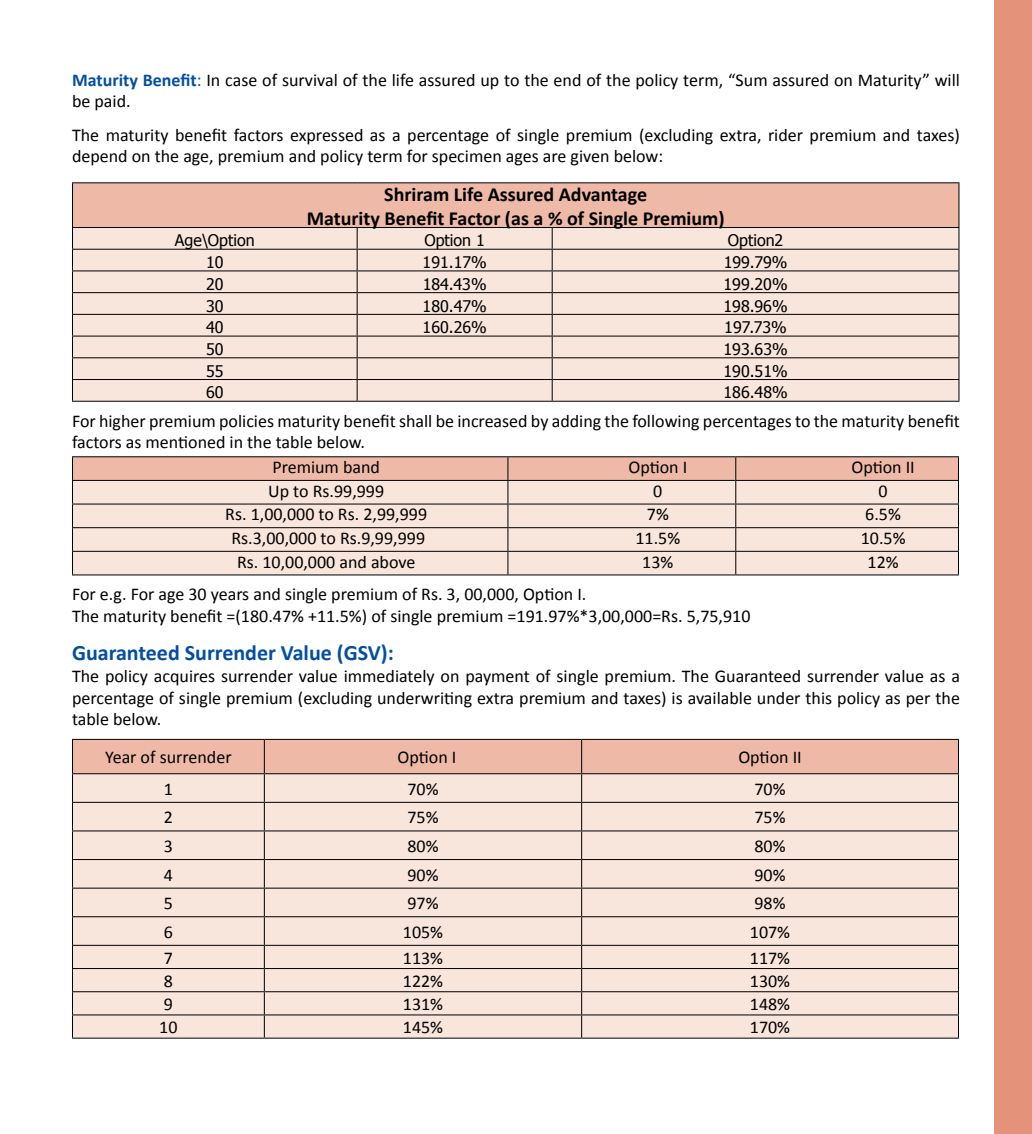
<style>
.page{position:relative;width:1032px;height:1134px;background:#fff}
.page>*{position:absolute;margin:0;border:0;box-sizing:border-box;transform-origin:0 0}
.t1{font:700 22px "Calibri";color:#034ea2}
.t2{font:700 20px/24px "Calibri";color:#000;text-align:center}
.t3{font:18px/21.6px "Calibri";color:#000}
.t4{font:16px "Tahoma";color:#000}
.s1{font-weight:700;color:#034ea2}
.s2{color:#034ea2}
</style>
<div class="page">
<div style="left:72px;top:183px;width:887px;height:44px;background:#eebaa7"></div>
<div style="left:73px;top:228px;width:885px;height:173px;background:#f8e5dc"></div>
<hr style="left:72px;top:182px;width:285px;height:1px;background:#000">
<hr style="left:72px;top:183px;width:1px;height:44px;background:#000">
<hr style="left:357px;top:182px;width:195px;height:1px;background:#000">
<hr style="left:552px;top:182px;width:407px;height:1px;background:#000">
<hr style="left:958px;top:183px;width:1px;height:44px;background:#000">
<hr style="left:72px;top:227px;width:285px;height:1px;background:#000">
<hr style="left:357px;top:227px;width:195px;height:1px;background:#000">
<hr style="left:552px;top:227px;width:407px;height:1px;background:#000">
<hr style="left:72px;top:249px;width:285px;height:1px;background:#000">
<hr style="left:357px;top:249px;width:195px;height:1px;background:#000">
<hr style="left:552px;top:249px;width:407px;height:1px;background:#000">
<hr style="left:72px;top:270px;width:285px;height:1px;background:#000">
<hr style="left:357px;top:270px;width:195px;height:1px;background:#000">
<hr style="left:552px;top:270px;width:407px;height:1px;background:#000">
<hr style="left:72px;top:292px;width:285px;height:1px;background:#000">
<hr style="left:357px;top:292px;width:195px;height:1px;background:#000">
<hr style="left:552px;top:292px;width:407px;height:1px;background:#000">
<hr style="left:72px;top:314px;width:285px;height:1px;background:#000">
<hr style="left:357px;top:314px;width:195px;height:1px;background:#000">
<hr style="left:552px;top:314px;width:407px;height:1px;background:#000">
<hr style="left:72px;top:336px;width:285px;height:1px;background:#000">
<hr style="left:357px;top:336px;width:195px;height:1px;background:#000">
<hr style="left:552px;top:336px;width:407px;height:1px;background:#000">
<hr style="left:72px;top:357px;width:285px;height:1px;background:#000">
<hr style="left:357px;top:357px;width:195px;height:1px;background:#000">
<hr style="left:552px;top:357px;width:407px;height:1px;background:#000">
<hr style="left:72px;top:379px;width:285px;height:1px;background:#000">
<svg style="left:72px;top:228px;width:1px;height:173px"></svg>
<hr style="left:357px;top:379px;width:195px;height:1px;background:#000">
<svg style="left:357px;top:228px;width:1px;height:173px"></svg>
<hr style="left:552px;top:379px;width:407px;height:1px;background:#000">
<svg style="left:552px;top:228px;width:1px;height:173px"></svg>
<svg style="left:958px;top:228px;width:1px;height:173px"></svg>
<hr style="left:72px;top:401px;width:285px;height:1px;background:#000">
<hr style="left:357px;top:401px;width:195px;height:1px;background:#000">
<hr style="left:552px;top:401px;width:407px;height:1px;background:#000">
<hr style="left:72px;top:456px;width:436px;height:1px;background:#000">
<hr style="left:508px;top:456px;width:228px;height:1px;background:#000">
<hr style="left:736px;top:456px;width:223px;height:1px;background:#000">
<svg style="left:72px;top:457px;width:887px;height:117px;background:#ebd3c8"></svg>
<hr style="left:72px;top:574px;width:436px;height:1px;background:#000">
<hr style="left:508px;top:574px;width:228px;height:1px;background:#000">
<hr style="left:736px;top:574px;width:223px;height:1px;background:#000">
<svg style="left:72px;top:739px;width:887px;height:299px;background:#ecd6cc"></svg>
<hr style="left:72px;top:1038px;width:192px;height:1px;background:#000">
<hr style="left:264px;top:1038px;width:318px;height:1px;background:#000">
<hr style="left:582px;top:1038px;width:377px;height:1px;background:#000">
<div style="left:994px;top:0;width:38px;height:1134px;background:#e5927a"></div>
<p class="t3" style="left:72px;top:69px;width:889px"><span class="s1">Maturity Benefit</span><span class="s2">:</span> In case of survival of the life assured up to the end of the policy term, “Sum assured on Maturity” will be paid.</p>
<p class="t3" style="left:72px;top:124px;width:889px">The maturity benefit factors expressed as a percentage of single premium (excluding extra, rider premium and taxes) depend on the age, premium and policy term for specimen ages are given below:</p>
<p class="t2" style="left:307px;top:182px;width:420px">Shriram Life Assured Advantage<br>Maturity Benefit Factor (as a % of Single Premium)</p>
<p class="t4" style="left:175px;top:230px;width:81px">Age\Option</p>
<p class="t4" style="left:424px;top:230px;width:62px">Option 1</p>
<p class="t4" style="left:728px;top:230px;width:57px">Option2</p>
<p class="t4" style="left:206px;top:252px;width:19px">10</p>
<p class="t4" style="left:423px;top:252px;width:66px">191.17%</p>
<p class="t4" style="left:724px;top:252px;width:65px">199.79%</p>
<p class="t4" style="left:206px;top:273px;width:19px">20</p>
<p class="t4" style="left:423px;top:273px;width:65px">184.43%</p>
<p class="t4" style="left:723px;top:273px;width:66px">199.20%</p>
<p class="t4" style="left:206px;top:295px;width:19px">30</p>
<p class="t4" style="left:423px;top:295px;width:66px">180.47%</p>
<p class="t4" style="left:723px;top:295px;width:66px">198.96%</p>
<p class="t4" style="left:206px;top:317px;width:19px">40</p>
<p class="t4" style="left:423px;top:317px;width:66px">160.26%</p>
<p class="t4" style="left:724px;top:317px;width:64px">197.73%</p>
<p class="t4" style="left:206px;top:338px;width:19px">50</p>
<p class="t4" style="left:723px;top:338px;width:66px">193.63%</p>
<p class="t4" style="left:206px;top:360px;width:19px">55</p>
<p class="t4" style="left:723px;top:360px;width:66px">190.51%</p>
<p class="t4" style="left:206px;top:382px;width:19px">60</p>
<p class="t4" style="left:723px;top:382px;width:66px">186.48%</p>
<p class="t3" style="left:72px;top:410px;width:889px">For higher premium policies maturity benefit shall be increased by adding the following percentages to the maturity benefit factors as mentioned in the table below.</p>
<p class="t3" style="left:272px;top:456px;width:109px">Premium band</p>
<p class="t3" style="left:628px;top:456px;width:60px">Option I</p>
<p class="t3" style="left:851px;top:456px;width:65px">Option II</p>
<p class="t3" style="left:268px;top:480px;width:117px">Up to Rs.99,999</p>
<p class="t3" style="left:653px;top:480px;width:11px">0</p>
<p class="t3" style="left:878px;top:480px;width:11px">0</p>
<p class="t3" style="left:225px;top:504px;width:203px">Rs. 1,00,000 to Rs. 2,99,999</p>
<p class="t3" style="left:647px;top:504px;width:23px">7%</p>
<p class="t3" style="left:865px;top:504px;width:37px">6.5%</p>
<p class="t3" style="left:231px;top:527px;width:195px">Rs.3,00,000 to Rs.9,99,999</p>
<p class="t3" style="left:635px;top:527px;width:46px">11.5%</p>
<p class="t3" style="left:861px;top:527px;width:46px">10.5%</p>
<p class="t3" style="left:237px;top:551px;width:180px">Rs. 10,00,000 and above</p>
<p class="t3" style="left:642px;top:551px;width:33px">13%</p>
<p class="t3" style="left:867px;top:551px;width:33px">12%</p>
<p class="t3" style="left:72px;top:584px;width:680px">For e.g. For age 30 years and single premium of Rs. 3, 00,000, Option I.<br>The maturity benefit =(180.47% +11.5%) of single premium =191.97%*3,00,000=Rs. 5,75,910</p>
<p class="t1" style="left:72px;top:639px;width:323px">Guaranteed Surrender Value (GSV):</p>
<p class="t3" style="left:72px;top:665px;width:889px;text-align:justify">The policy acquires surrender value immediately on payment of single premium. The Guaranteed surrender value as a percentage of single premium (excluding underwriting extra premium and taxes) is available under this policy as per the table below.</p>
<p class="t3" style="left:105px;top:747px;width:128px">Year of surrender</p>
<p class="t3" style="left:398px;top:747px;width:60px">Option I</p>
<p class="t3" style="left:738px;top:747px;width:65px">Option II</p>
<p class="t3" style="left:164px;top:778px;width:11px">1</p>
<p class="t3" style="left:407px;top:778px;width:33px">70%</p>
<p class="t3" style="left:754px;top:778px;width:33px">70%</p>
<p class="t3" style="left:164px;top:807px;width:11px">2</p>
<p class="t3" style="left:407px;top:807px;width:33px">75%</p>
<p class="t3" style="left:754px;top:807px;width:33px">75%</p>
<p class="t3" style="left:164px;top:835px;width:11px">3</p>
<p class="t3" style="left:407px;top:835px;width:33px">80%</p>
<p class="t3" style="left:754px;top:835px;width:33px">80%</p>
<p class="t3" style="left:164px;top:864px;width:11px">4</p>
<p class="t3" style="left:407px;top:864px;width:33px">90%</p>
<p class="t3" style="left:754px;top:864px;width:33px">90%</p>
<p class="t3" style="left:164px;top:892px;width:11px">5</p>
<p class="t3" style="left:407px;top:892px;width:33px">97%</p>
<p class="t3" style="left:754px;top:892px;width:33px">98%</p>
<p class="t3" style="left:164px;top:921px;width:11px">6</p>
<p class="t3" style="left:403px;top:921px;width:42px">105%</p>
<p class="t3" style="left:750px;top:921px;width:42px">107%</p>
<p class="t3" style="left:164px;top:947px;width:11px">7</p>
<p class="t3" style="left:403px;top:947px;width:42px">113%</p>
<p class="t3" style="left:750px;top:947px;width:42px">117%</p>
<p class="t3" style="left:164px;top:970px;width:11px">8</p>
<p class="t3" style="left:403px;top:970px;width:42px">122%</p>
<p class="t3" style="left:750px;top:970px;width:42px">130%</p>
<p class="t3" style="left:164px;top:993px;width:11px">9</p>
<p class="t3" style="left:403px;top:993px;width:42px">131%</p>
<p class="t3" style="left:750px;top:993px;width:42px">148%</p>
<p class="t3" style="left:159px;top:1017px;width:20px">10</p>
<p class="t3" style="left:403px;top:1017px;width:42px">145%</p>
<p class="t3" style="left:750px;top:1017px;width:42px">170%</p>
</div>
